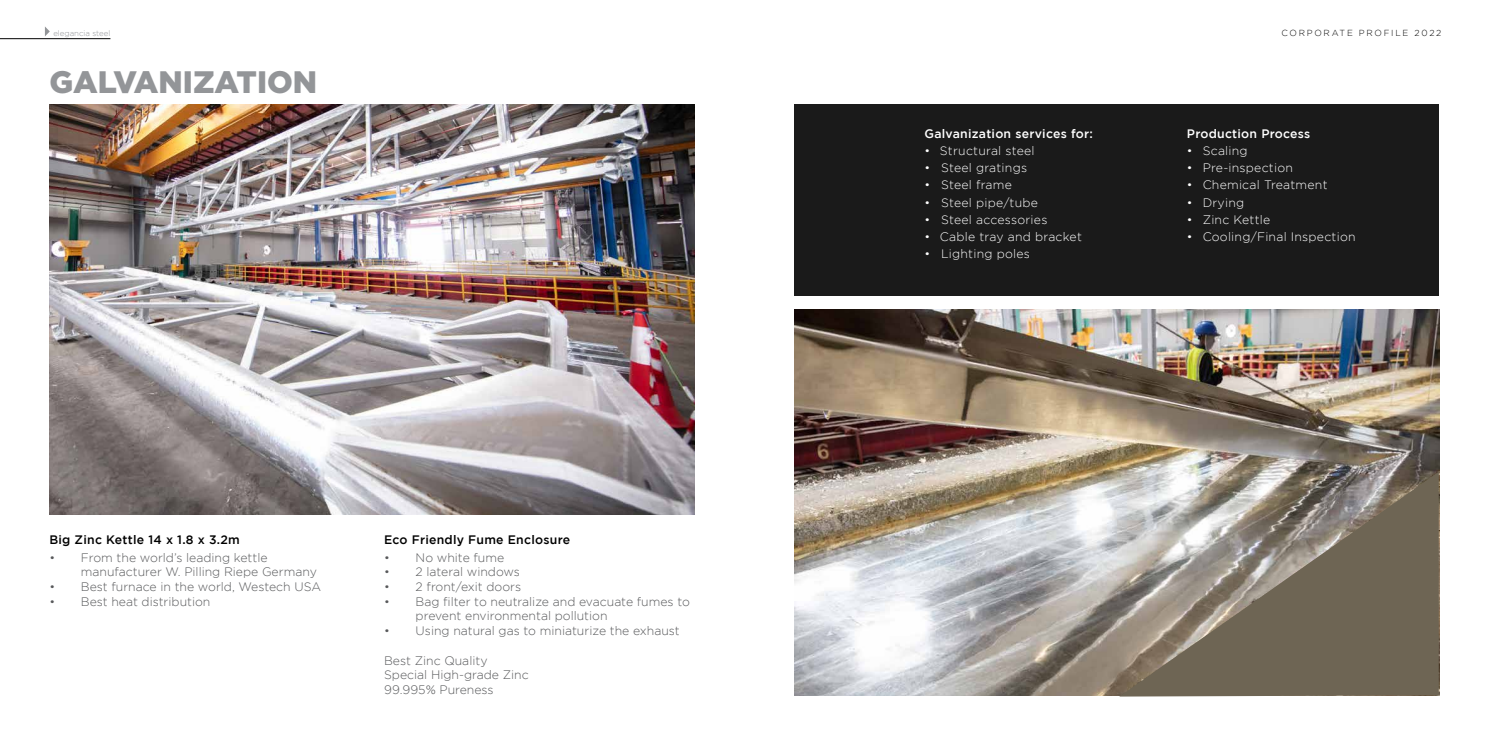
<style>
.page{position:relative;width:1489px;height:745px;background:#fff}
.page>*{position:absolute;margin:0;border:0;box-sizing:border-box;transform-origin:0 0}
.t1{font:900 30.97px "Gotham";color:#939598}
.t2{font:300 12.25px/14.7px "Gotham";color:#58595b}
.t3{font:300 12.25px "Gotham";letter-spacing:.02em;color:#fff}
.t4{font:500 12.25px "Gotham";letter-spacing:.02em;color:#000}
.t5{font:500 12.25px "Gotham";letter-spacing:.02em;color:#fff}
.t6{font:300 8.75px "Gotham";letter-spacing:.2em;color:#000}
.t7{font:300 7.88px "Gotham";color:#939598}
</style>
<div class="page">
<svg style="left:45px;top:26px;width:5px;height:10px"></svg>
<hr style="left:0;top:38px;width:110px;height:1px;background:#000">
<div style="left:794px;top:104px;width:644px;height:192px;background:#1a1a1a"></div>
<img style="left:794px;top:309px;width:645px;height:385px">
<img style="left:49px;top:104px;width:645px;height:410px">
<svg style="left:1119px;top:471px;width:319px;height:225px;fill:#6e6554"></svg>
<p class="t7" style="left:53px;top:29px;width:59px">elegancia steel</p>
<p class="t6" style="left:1281px;top:28px;width:161px">CORPORATE PROFILE 2022</p>
<h1 class="t1" style="left:49px;top:64px;width:269px">GALVANIZATION</h1>
<p class="t5" style="left:924px;top:126px;width:170px">Galvanization services for:</p>
<p class="t3" style="left:924px;top:144px;width:112px">• Structural steel</p>
<p class="t3" style="left:924px;top:161px;width:104px">• Steel gratings</p>
<p class="t3" style="left:924px;top:178px;width:89px">• Steel frame</p>
<p class="t3" style="left:924px;top:195px;width:115px">• Steel pipe/tube</p>
<p class="t3" style="left:924px;top:212px;width:124px">• Steel accessories</p>
<p class="t3" style="left:924px;top:230px;width:159px">• Cable tray and bracket</p>
<p class="t3" style="left:924px;top:247px;width:107px">• Lighting poles</p>
<p class="t5" style="left:1186px;top:126px;width:125px">Production Process</p>
<p class="t3" style="left:1186px;top:144px;width:62px">• Scaling</p>
<p class="t3" style="left:1186px;top:161px;width:108px">• Pre-inspection</p>
<p class="t3" style="left:1186px;top:178px;width:142px">• Chemical Treatment</p>
<p class="t3" style="left:1186px;top:195px;width:59px">• Drying</p>
<p class="t3" style="left:1186px;top:212px;width:85px">• Zinc Kettle</p>
<p class="t3" style="left:1186px;top:230px;width:170px">• Cooling/Final Inspection</p>
<p class="t4" style="left:49px;top:532px;width:192px">Big Zinc Kettle 14 x 1.8 x 3.2m</p>
<p class="t2" style="left:81px;top:549px;width:237px;text-indent:-31px">• From the world’s leading kettle manufacturer W. Pilling Riepe Germany</p>
<p class="t2" style="left:49px;top:578px;width:273px">• Best furnace in the world, Westech USA</p>
<p class="t2" style="left:49px;top:593px;width:163px">• Best heat distribution</p>
<p class="t4" style="left:384px;top:532px;width:187px">Eco Friendly Fume Enclosure</p>
<p class="t2" style="left:384px;top:549px;width:122px">• No white fume</p>
<p class="t2" style="left:384px;top:564px;width:137px">• 2 lateral windows</p>
<p class="t2" style="left:384px;top:578px;width:138px">• 2 front/exit doors</p>
<p class="t2" style="left:415px;top:593px;width:276px;text-indent:-31px">• Bag filter to neutralize and evacuate fumes to prevent environmental pollution</p>
<p class="t2" style="left:384px;top:623px;width:297px">• Using natural gas to miniaturize the exhaust</p>
<p class="t2" style="left:384px;top:652px;width:146px">Best Zinc Quality<br>Special High-grade Zinc<br>99.995% Pureness</p>
</div>
